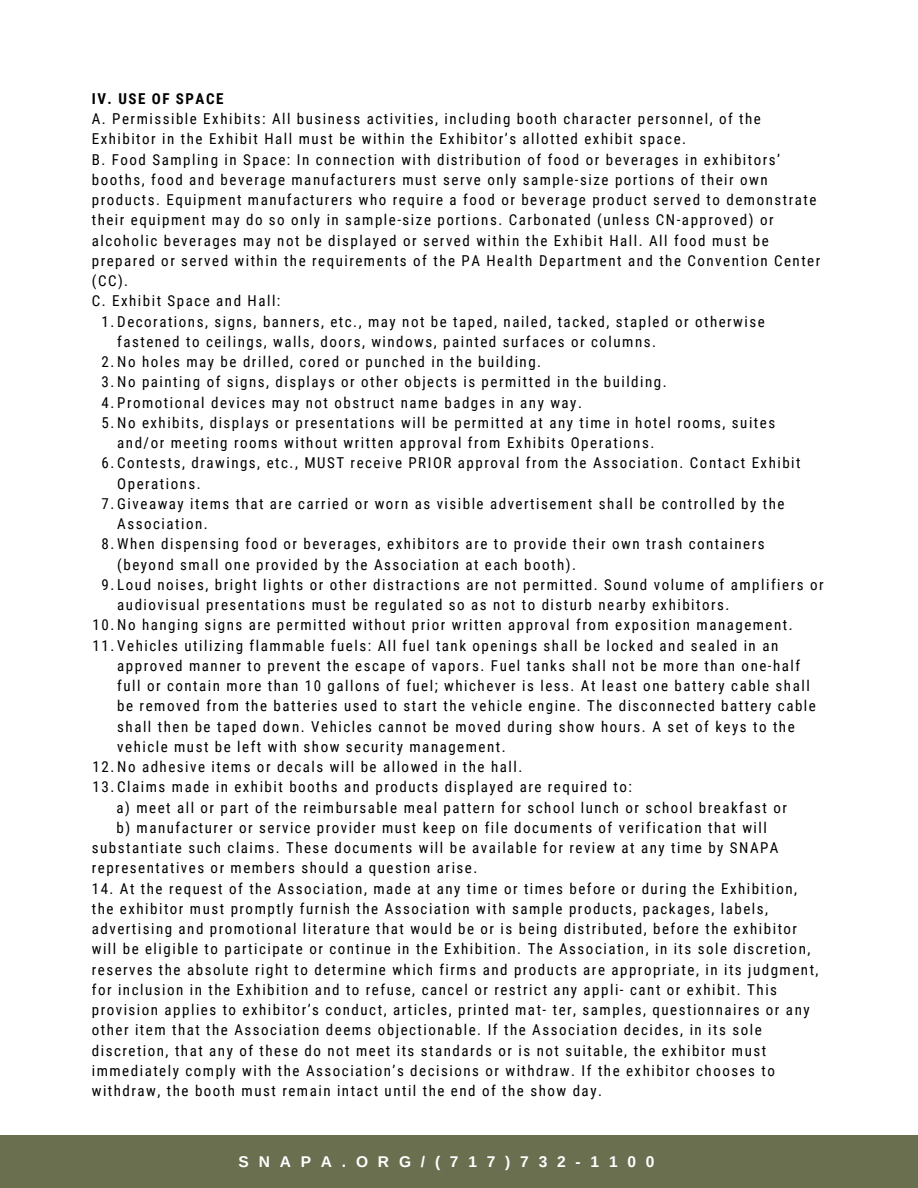
<style>
.page{position:relative;width:918px;height:1188px;background:#fff}
.page>*{position:absolute;margin:0;border:0;box-sizing:border-box;transform-origin:0 0}
.t1{font:700 15.6px "Arimo";letter-spacing:.63em;color:#fff}
.t2{font:15px/20.2px "Roboto Condensed";letter-spacing:.1em;color:#000}
.t3{font:700 15px "Roboto Condensed";letter-spacing:.1em;color:#000}
</style>
<div class="page">
<div style="left:0;top:1136px;width:918px;height:52px;background:#6a6f4f"></div>
<p class="t3" style="left:92px;top:90px;width:133px">IV. USE OF SPACE</p>
<p class="t2" style="left:92px;top:109px;width:671px">A. Permissible Exhibits: All business activities, including booth character personnel, of the<br>Exhibitor in the Exhibit Hall must be within the Exhibitor’s allotted exhibit space.</p>
<p class="t2" style="left:92px;top:149px;width:730px">B. Food Sampling in Space: In connection with distribution of food or beverages in exhibitors’ booths, food and beverage manufacturers must serve only sample-size portions of their own products. Equipment manufacturers who require a food or beverage product served to demonstrate their equipment may do so only in sample-size portions. Carbonated (unless CN-approved) or alcoholic beverages may not be displayed or served within the Exhibit Hall. All food must be prepared or served within the requirements of the PA Health Department and the Convention Center (CC).</p>
<p class="t2" style="left:92px;top:291px;width:190px">C. Exhibit Space and Hall:</p>
<p class="t2" style="left:117px;top:311px;width:649px;text-indent:-16px">1.Decorations, signs, banners, etc., may not be taped, nailed, tacked, stapled or otherwise fastened to ceilings, walls, doors, windows, painted surfaces or columns.</p>
<p class="t2" style="left:101px;top:352px;width:441px">2.No holes may be drilled, cored or punched in the building.</p>
<p class="t2" style="left:101px;top:372px;width:567px">3.No painting of signs, displays or other objects is permitted in the building.</p>
<p class="t2" style="left:101px;top:392px;width:482px">4.Promotional devices may not obstruct name badges in any way.</p>
<p class="t2" style="left:117px;top:413px;width:659px;text-indent:-16px">5.No exhibits, displays or presentations will be permitted at any time in hotel rooms, suites and/or meeting rooms without written approval from Exhibits Operations.</p>
<p class="t2" style="left:117px;top:453px;width:685px;text-indent:-16px">6.Contests, drawings, etc., MUST receive PRIOR approval from the Association. Contact Exhibit<br>Operations.</p>
<p class="t2" style="left:117px;top:494px;width:669px;text-indent:-16px">7.Giveaway items that are carried or worn as visible advertisement shall be controlled by the<br>Association.</p>
<p class="t2" style="left:117px;top:534px;width:649px;text-indent:-16px">8.When dispensing food or beverages, exhibitors are to provide their own trash containers (beyond small one provided by the Association at each booth).</p>
<p class="t2" style="left:117px;top:575px;width:708px;text-indent:-16px">9.Loud noises, bright lights or other distractions are not permitted. Sound volume of amplifiers or audiovisual presentations must be regulated so as not to disturb nearby exhibitors.</p>
<p class="t2" style="left:93px;top:615px;width:702px">10.No hanging signs are permitted without prior written approval from exposition management.</p>
<p class="t2" style="left:117px;top:635px;width:700px;text-indent:-25px">11.Vehicles utilizing flammable fuels: All fuel tank openings shall be locked and sealed in an approved manner to prevent the escape of vapors. Fuel tanks shall not be more than one-half full or contain more than 10 gallons of fuel; whichever is less. At least one battery cable shall be removed from the batteries used to start the vehicle engine. The disconnected battery cable shall then be taped down. Vehicles cannot be moved during show hours. A set of keys to the vehicle must be left with show security management.</p>
<p class="t2" style="left:93px;top:757px;width:431px">12.No adhesive items or decals will be allowed in the hall.</p>
<p class="t2" style="left:93px;top:777px;width:541px">13.Claims made in exhibit booths and products displayed are required to:</p>
<p class="t2" style="left:116px;top:797px;width:672px">a) meet all or part of the reimbursable meal pattern for school lunch or school breakfast or</p>
<p class="t2" style="left:92px;top:818px;width:688px;text-indent:25px">b) manufacturer or service provider must keep on file documents of verification that will substantiate such claims. These documents will be available for review at any time by SNAPA representatives or members should a question arise.</p>
<p class="t2" style="left:92px;top:878px;width:728px">14. At the request of the Association, made at any time or times before or during the Exhibition, the exhibitor must promptly furnish the Association with sample products, packages, labels, advertising and promotional literature that would be or is being distributed, before the exhibitor will be eligible to participate or continue in the Exhibition. The Association, in its sole discretion, reserves the absolute right to determine which firms and products are appropriate, in its judgment, for inclusion in the Exhibition and to refuse, cancel or restrict any appli- cant or exhibit. This provision applies to exhibitor’s conduct, articles, printed mat- ter, samples, questionnaires or any other item that the Association deems objectionable. If the Association decides, in its sole discretion, that any of these do not meet its standards or is not suitable, the exhibitor must immediately comply with the Association’s decisions or withdraw. If the exhibitor chooses to withdraw, the booth must remain intact until the end of the show day.</p>
<h1 class="t1" style="left:239px;top:1152px;width:417px">SNAPA.ORG/(717)732-1100</h1>
</div>
